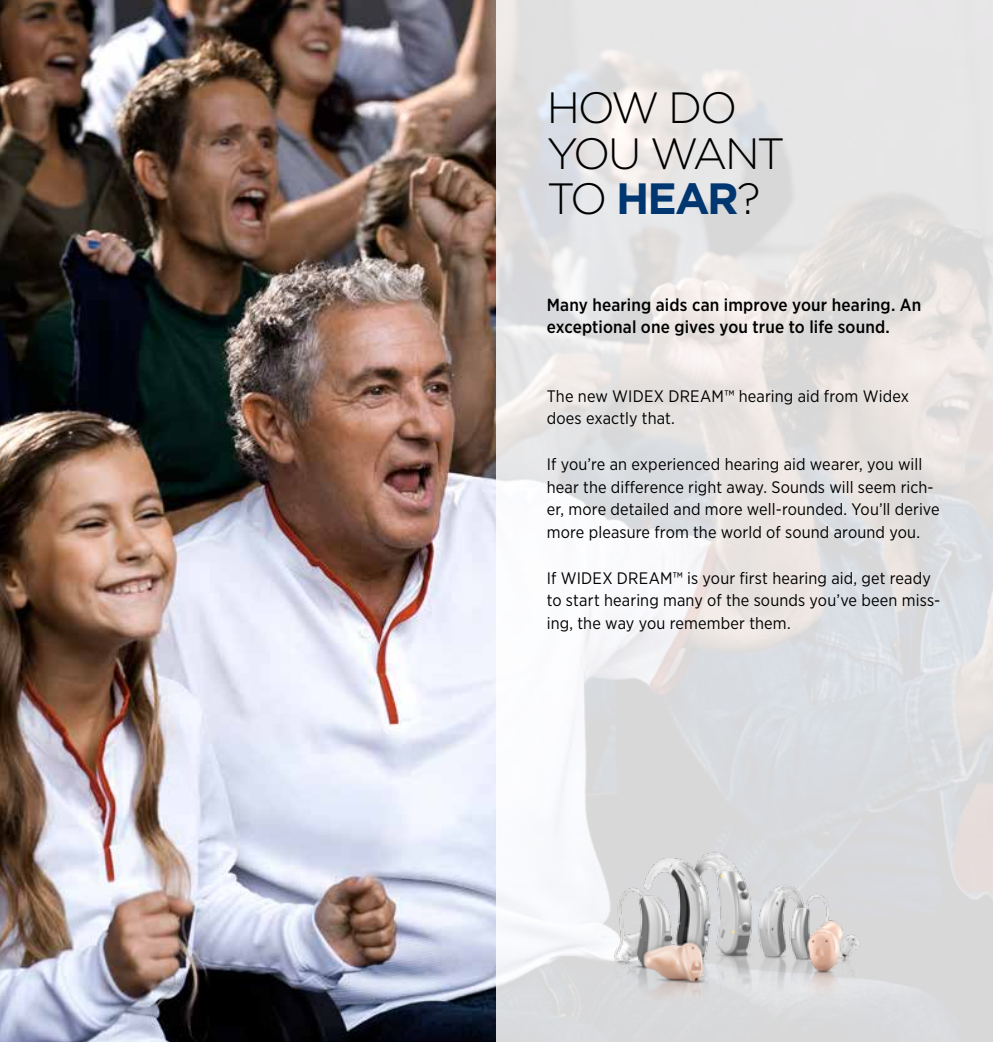
<style>
.page{position:relative;width:993px;height:1042px;background:#fff}
.page>*{position:absolute;margin:0;border:0;box-sizing:border-box;transform-origin:0 0}
.t1{font:300 43.75px/45.5px "Gotham";letter-spacing:-.06em;color:#000}
.t2{font:500 17.5px/22.8px "Gotham Narrow";letter-spacing:.01em;color:#000}
.t3{font:16.62px/22.8px "Gotham Narrow";letter-spacing:.005em;color:#000}
.s1{font-weight:700;color:#003770}
</style>
<div class="page">
<img style="left:0;top:0;width:496px;height:1042px">
<svg style="left:496px;top:0;width:496px;height:1042px;background:#e4e3e4"></svg>
<img style="left:546px;top:829px;width:384px;height:197px">
<h1 class="t1" style="left:546px;top:84px;width:240px">H OW DO<br>YOU WANT<br>TO <span class="s1">HEAR</span>?</h1>
<p class="t2" style="left:546px;top:293px;width:376px">Many hearing aids can improve your hearing. An exceptional one gives you true to life sound.</p>
<p class="t3" style="left:546px;top:384px;width:364px">The new WIDEX DREAM™ hearing aid from Widex does exactly that.</p>
<p class="t3" style="left:546px;top:452px;width:394px">If you’re an experienced hearing aid wearer, you will hear the difference right away. Sounds will seem rich&shy;er, more detailed and more well-rounded. You’ll derive more pleasure from the world of sound around you.</p>
<p class="t3" style="left:546px;top:566px;width:395px">If WIDEX DREAM™ is your first hearing aid, get ready to start hearing many of the sounds you’ve been miss&shy;ing, the way you remember them.</p>
</div>
